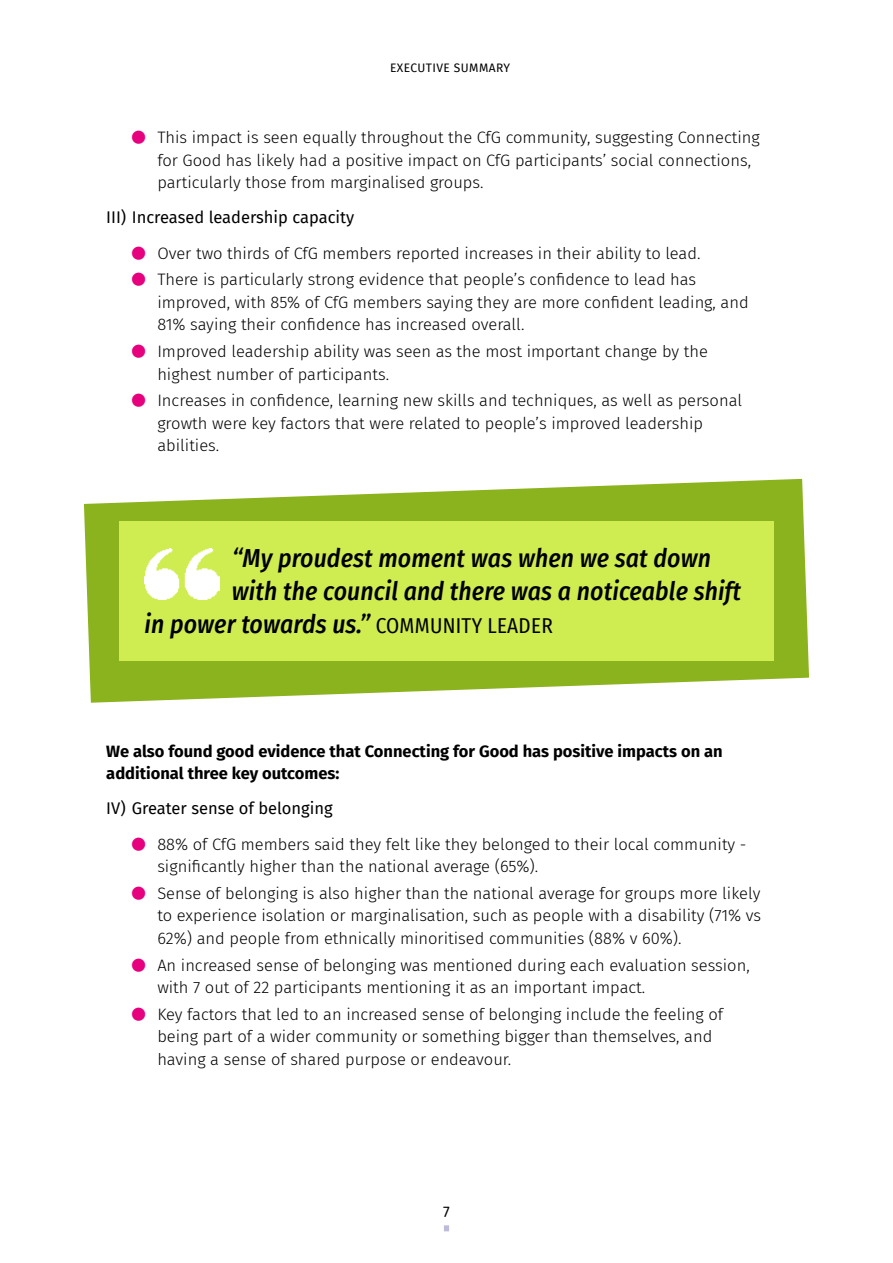
<style>
.page{position:relative;width:893px;height:1263px;background:#fff}
.page>*{position:absolute;margin:0;border:0;box-sizing:border-box;transform-origin:0 0}
.t1{font:italic 500 25.5px "Fira Sans Condensed";letter-spacing:.005em;color:#000}
.t2{font:300 16.5px/22.5px "Fira Sans";color:#000}
.t3{font:700 16.5px/22.5px "Fira Sans";color:#000}
.t4{font:15px "Fira Sans";color:#000}
.t5{font:12px "Fira Sans";letter-spacing:.035em;color:#000}
.s1{font-family:"European Pi One";font-weight:400;color:#e6007d}
.s2{font-weight:400}
.s3{font-weight:400;font-style:normal;font-size:21px}
</style>
<div class="page">
<svg style="left:84px;top:479px;width:725px;height:224px;fill:#8ab31d"></svg>
<div style="left:119px;top:522px;width:655px;height:139px;background:#cfec51"></div>
<img style="left:145px;top:549px;width:74px;height:51px">
<svg style="left:444px;top:1225px;width:5px;height:6px"></svg>
<p class="t5" style="left:390px;top:59px;width:121px">Executive Summary</p>
<p class="t2" style="left:157px;top:126px;width:604px;text-indent:-26px"><span class="s1">V</span> This impact is seen equally throughout the CfG community, suggesting Connecting for Good has likely had a positive impact on CfG participants’ social connections, particularly those from marginalised groups.</p>
<p class="t2" style="left:132px;top:200px;width:570px;line-height:35.2px;text-indent:-26px"><span class="s2">III) Increased leadership capacity<br></span><span class="s1">V</span> Over two thirds of CfG members reported increases in their ability to lead.</p>
<p class="t2" style="left:157px;top:268px;width:593px;text-indent:-26px"><span class="s1">V</span> There is particularly strong evidence that people’s confidence to lead has improved, with 85% of CfG members saying they are more confident leading, and<br>81% saying their confidence has increased overall.</p>
<p class="t2" style="left:157px;top:340px;width:552px;text-indent:-26px"><span class="s1">V</span> Improved leadership ability was seen as the most important change by the highest number of participants.</p>
<p class="t2" style="left:157px;top:389px;width:586px;text-indent:-26px"><span class="s1">V</span> Increases in confidence, learning new skills and techniques, as well as personal growth were key factors that were related to people’s improved leadership abilities.</p>
<h1 class="t1" style="left:232px;top:538px;width:481px">“My proudest moment was when we sat down</h1>
<h1 class="t1" style="left:232px;top:571px;width:511px">with the council and there was a noticeable shift</h1>
<h1 class="t1" style="left:145px;top:604px;width:410px">in power towards us.” <span class="s3">COMMUNITY LEADER</span></h1>
<p class="t3" style="left:106px;top:738px;width:618px">We also found good evidence that Connecting for Good has positive impacts on an additional three key outcomes:</p>
<p class="t2" style="left:132px;top:791px;width:616px;line-height:35.2px;text-indent:-26px"><span class="s2">IV) Greater sense of belonging<br></span><span class="s1">V</span> 88% of CfG members said they felt like they belonged to their local community -</p>
<p class="t2" style="left:132px;top:853px;width:630px;line-height:26.7px;text-indent:26px">significantly higher than the national average (65%).<br><span class="s1">V</span> Sense of belonging is also higher than the national average for groups more likely</p>
<p class="t2" style="left:157px;top:904px;width:605px">to experience isolation or marginalisation, such as people with a disability (71% vs<br>62%) and people from ethnically minoritised communities (88% v 60%).</p>
<p class="t2" style="left:157px;top:953px;width:594px;text-indent:-26px"><span class="s1">V</span> An increased sense of belonging was mentioned during each evaluation session, with 7 out of 22 participants mentioning it as an important impact.</p>
<p class="t2" style="left:157px;top:1003px;width:567px;text-indent:-26px"><span class="s1">V</span> Key factors that led to an increased sense of belonging include the feeling of being part of a wider community or something bigger than themselves, and having a sense of shared purpose or endeavour.</p>
<p class="t4" style="left:443px;top:1200px;width:8px">7</p>
</div>
